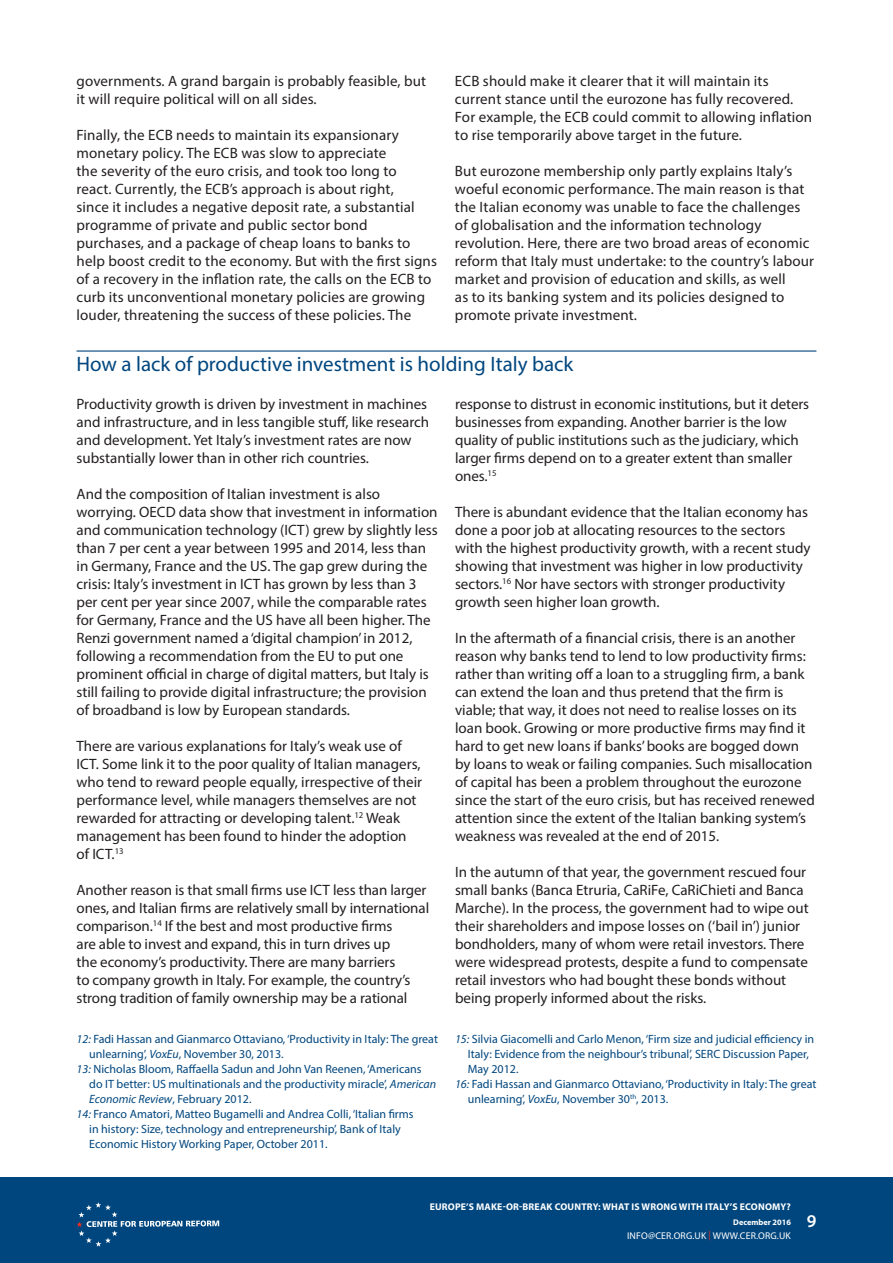
<style>
.page{position:relative;width:893px;height:1263px;background:#fff}
.page>*{position:absolute;margin:0;border:0;box-sizing:border-box;transform-origin:0 0}
.Section_Breaks{font:21px "Myriad Pro";color:#00467e}
.t1{font:600 18px "Myriad Pro";color:#fff}
.Body_Copy{font:15px/18px "Myriad Pro";color:#231f20}
.Footnotes{font:12px/15px "Myriad Pro";color:#00467e}
.t2{font:700 9.75px "Myriad Pro";letter-spacing:.02em;color:#fff}
.t3{font:9.75px "Myriad Pro";letter-spacing:.02em;color:#fff}
.t4{font:700 8.25px "Myriad Pro";color:#fff}
.s1{font-style:italic}
.s2{color:#ee2e22}
</style>
<div class="page">
<div style="left:0;top:1178px;width:893px;height:85px;background:#00467e"></div>
<svg style="left:77px;top:1202px;width:142px;height:45px"></svg>
<hr style="left:77px;top:350px;width:739px;height:2px;background:#00467e">
<p class="Body_Copy" style="left:77px;top:71px;width:351px">governments. A grand bargain is probably feasible, but it will require political will on all sides.</p>
<p class="Body_Copy" style="left:77px;top:125px;width:362px">Finally, the ECB needs to maintain its expansionary monetary policy. The ECB was slow to appreciate<br>the severity of the euro crisis, and took too long to<br>react. Currently, the ECB’s approach is about right,<br>since it includes a negative deposit rate, a substantial programme of private and public sector bond purchases, and a package of cheap loans to banks to help boost credit to the economy. But with the first signs of a recovery in the inflation rate, the calls on the ECB to curb its unconventional monetary policies are growing louder, threatening the success of these policies. The</p>
<p class="Body_Copy" style="left:455px;top:71px;width:359px">ECB should make it clearer that it will maintain its current stance until the eurozone has fully recovered.<br>For example, the ECB could commit to allowing inflation to rise temporarily above target in the future.</p>
<p class="Body_Copy" style="left:455px;top:161px;width:361px">But eurozone membership only partly explains Italy’s woeful economic performance. The main reason is that the Italian economy was unable to face the challenges of globalisation and the information technology revolution. Here, there are two broad areas of economic reform that Italy must undertake: to the country’s labour market and provision of education and skills, as well<br>as to its banking system and its policies designed to promote private investment.</p>
<p class="Section_Breaks" style="left:77px;top:351px;width:498px">How a lack of productive investment is holding Italy back</p>
<p class="Body_Copy" style="left:77px;top:395px;width:354px">Productivity growth is driven by investment in machines and infrastructure, and in less tangible stuff, like research and development. Yet Italy’s investment rates are now substantially lower than in other rich countries.</p>
<p class="Body_Copy" style="left:77px;top:485px;width:363px">And the composition of Italian investment is also worrying. OECD data show that investment in information and communication technology (ICT) grew by slightly less than 7 per cent a year between 1995 and 2014, less than in Germany, France and the US. The gap grew during the crisis: Italy’s investment in ICT has grown by less than 3 per cent per year since 2007, while the comparable rates for Germany, France and the US have all been higher. The Renzi government named a ‘digital champion’ in 2012, following a recommendation from the EU to put one prominent official in charge of digital matters, but Italy is still failing to provide digital infrastructure; the provision of broadband is low by European standards.</p>
<p class="Body_Copy" style="left:77px;top:737px;width:347px">There are various explanations for Italy’s weak use of ICT. Some link it to the poor quality of Italian managers, who tend to reward people equally, irrespective of their performance level, while managers themselves are not rewarded for attracting or developing talent.<sup>12</sup> Weak management has been found to hinder the adoption of ICT.<sup>13</sup></p>
<p class="Body_Copy" style="left:77px;top:881px;width:354px">Another reason is that small firms use ICT less than larger ones, and Italian firms are relatively small by international comparison.<sup>14</sup> If the best and most productive firms<br>are able to invest and expand, this in turn drives up<br>the economy’s productivity. There are many barriers<br>to company growth in Italy. For example, the country’s strong tradition of family ownership may be a rational</p>
<p class="Body_Copy" style="left:455px;top:395px;width:356px">response to distrust in economic institutions, but it deters businesses from expanding. Another barrier is the low quality of public institutions such as the judiciary, which larger firms depend on to a greater extent than smaller ones.<sup>15</sup></p>
<p class="Body_Copy" style="left:455px;top:503px;width:357px">There is abundant evidence that the Italian economy has done a poor job at allocating resources to the sectors with the highest productivity growth, with a recent study showing that investment was higher in low productivity sectors.<sup>16</sup> Nor have sectors with stronger productivity growth seen higher loan growth.</p>
<p class="Body_Copy" style="left:455px;top:629px;width:361px">In the aftermath of a financial crisis, there is an another reason why banks tend to lend to low productivity firms: rather than writing off a loan to a struggling firm, a bank can extend the loan and thus pretend that the firm is viable; that way, it does not need to realise losses on its loan book. Growing or more productive firms may find it hard to get new loans if banks’ books are bogged down by loans to weak or failing companies. Such misallocation of capital has been a problem throughout the eurozone since the start of the euro crisis, but has received renewed attention since the extent of the Italian banking system’s weakness was revealed at the end of 2015.</p>
<p class="Body_Copy" style="left:455px;top:863px;width:355px">In the autumn of that year, the government rescued four small banks (Banca Etruria, CaRiFe, CaRiChieti and Banca Marche). In the process, the government had to wipe out their shareholders and impose losses on (‘bail in’) junior bondholders, many of whom were retail investors. There were widespread protests, despite a fund to compensate retail investors who had bought these bonds without being properly informed about the risks.</p>
<p class="Footnotes" style="left:89px;top:1031px;width:350px;text-indent:-13px"><span class="s1">12:</span> Fadi Hassan and Gianmarco Ottaviano, ‘Productivity in Italy: The great unlearning’, <span class="s1">VoxEu</span>, November 30, 2013.</p>
<p class="Footnotes" style="left:89px;top:1061px;width:348px;text-indent:-13px"><span class="s1">13:</span> Nicholas Bloom, Raffaella Sadun and John Van Reenen, ‘Americans do IT better: US multinationals and the productivity miracle’, <span class="s1">American<br>Economic Review</span>, February 2012.</p>
<p class="Footnotes" style="left:89px;top:1106px;width:326px;text-indent:-13px"><span class="s1">14:</span> Franco Amatori, Matteo Bugamelli and Andrea Colli, ‘Italian firms in history: Size, technology and entrepreneurship’, Bank of Italy<br>Economic History Working Paper, October 2011.</p>
<p class="Footnotes" style="left:468px;top:1031px;width:348px;text-indent:-13px"><span class="s1">15:</span> Silvia Giacomelli and Carlo Menon, ‘Firm size and judicial efficiency in<br>Italy: Evidence from the neighbour’s tribunal’, SERC Discussion Paper,<br>May 2012.</p>
<p class="Footnotes" style="left:468px;top:1076px;width:350px;text-indent:-13px"><span class="s1">16:</span> Fadi Hassan and Gianmarco Ottaviano, ‘Productivity in Italy: The great unlearning’, <span class="s1">VoxEu</span>, November 30<sup>th</sup>, 2013.</p>
<p class="t2" style="left:430px;top:1200px;width:363px">EUROPE’S MAKE-OR-BREAK COUNTRY: WHAT IS WRONG WITH ITALY’S ECONOMY?</p>
<p class="t4" style="left:733px;top:1217px;width:59px">December 2016</p>
<p class="t3" style="left:627px;top:1229px;width:165px">INFO@CER.ORG.UK <span class="s2">|</span> WWW.CER.ORG.UK</p>
<p class="t1" style="left:807px;top:1210px;width:11px">9</p>
</div>
